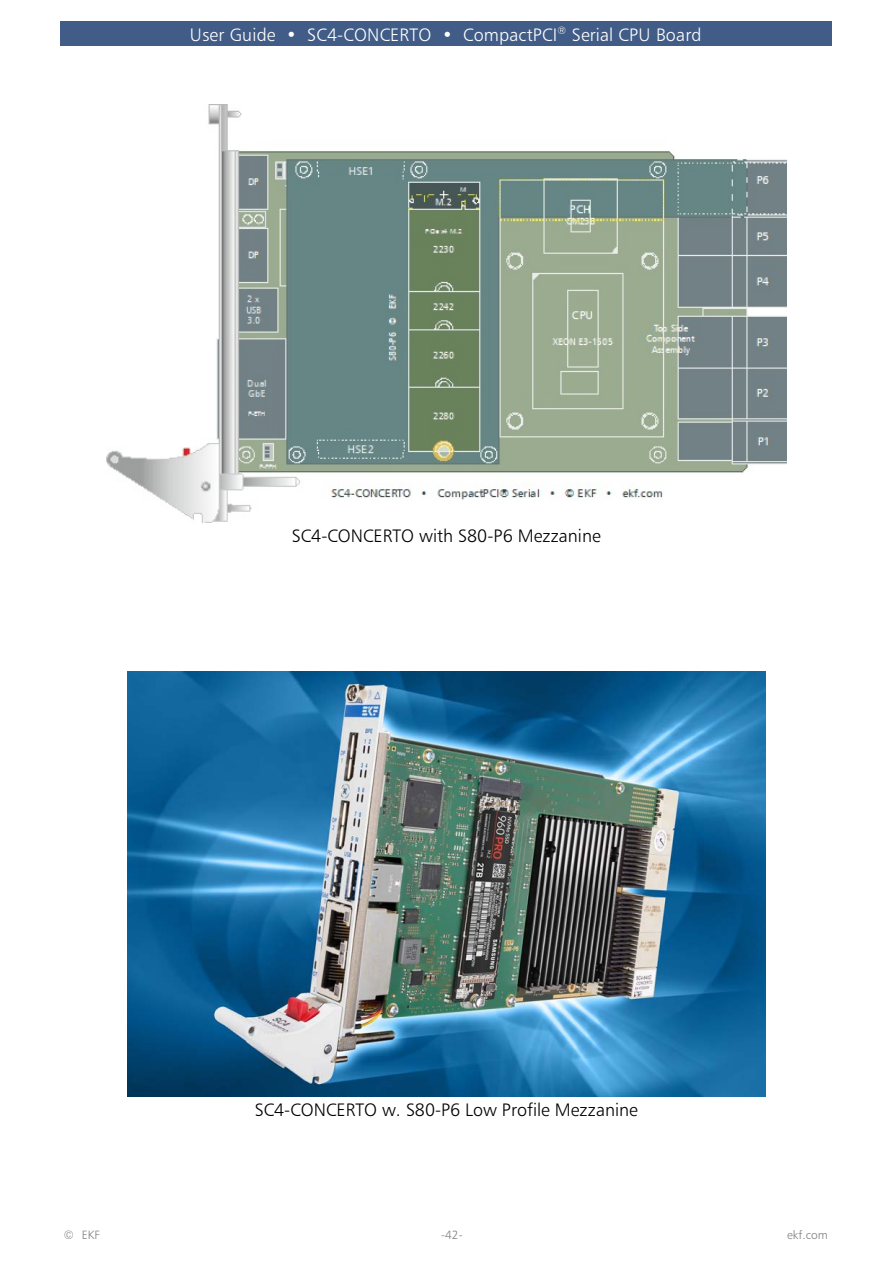
<style>
.page{position:relative;width:893px;height:1263px;background:#fff}
.page>*{position:absolute;margin:0;border:0;box-sizing:border-box;transform-origin:0 0}
.t1{font:18px "Humanist 777 BT Light B";color:#000}
.t2{font:18px "Humanist 777 BT Light B";letter-spacing:.01em;color:#fff}
.t3{font:12px "Humanist 777 BT Light B";color:#808080}
</style>
<div class="page">
<div style="left:61px;top:21px;width:771px;height:25px;background:#405c87"></div>
<img style="left:106px;top:104px;width:681px;height:419px">
<img style="left:128px;top:671px;width:638px;height:425px">
<p class="t2" style="left:190px;top:28px;width:513px">User Guide • SC4-CONCERTO • CompactPCI<sup>®</sup> Serial CPU Board</p>
<p class="t1" style="left:292px;top:528px;width:310px">SC4-CONCERTO with S80-P6 Mezzanine</p>
<p class="t1" style="left:255px;top:1102px;width:385px">SC4-CONCERTO w. S80-P6 Low Profile Mezzanine</p>
<p class="t3" style="left:64px;top:1229px;width:38px">© EKF</p>
<p class="t3" style="left:441px;top:1229px;width:23px">-42-</p>
<p class="t3" style="left:787px;top:1229px;width:42px">ekf.com</p>
</div>
